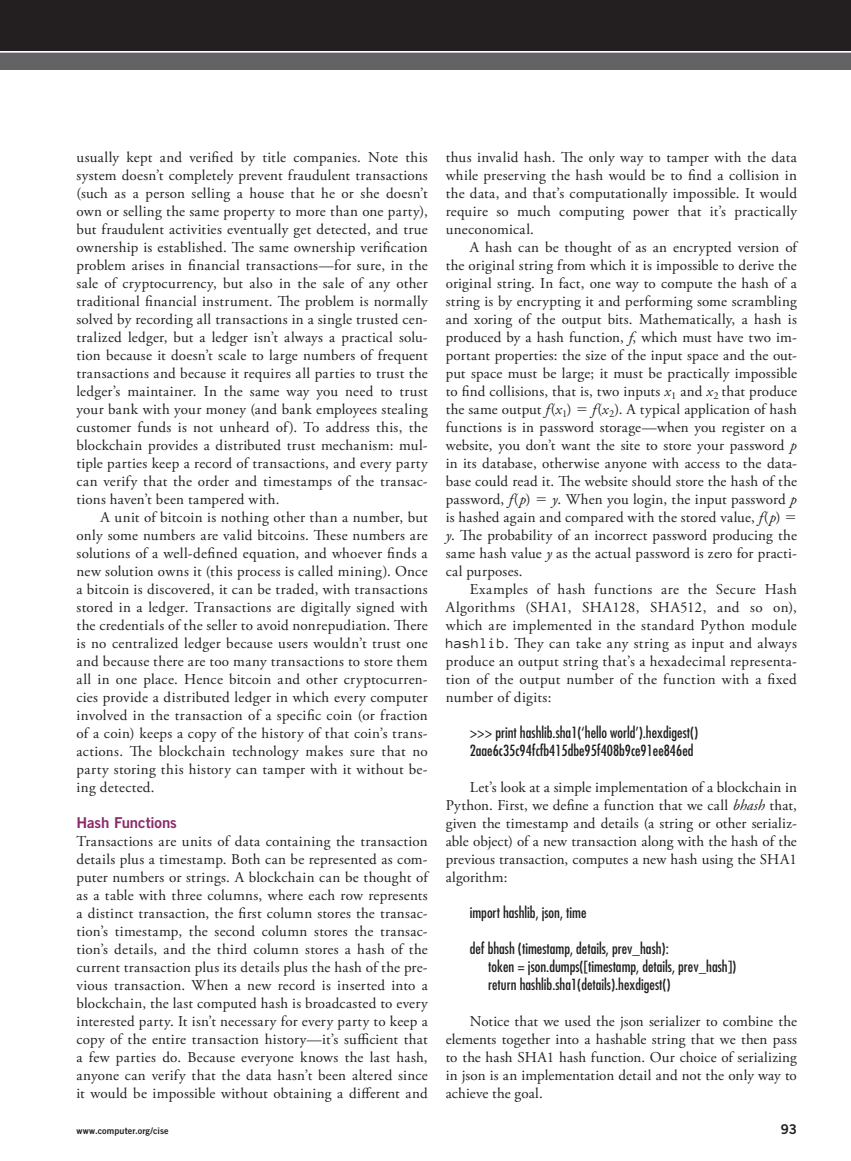
<style>
.page{position:relative;width:851px;height:1161px;background:#fff}
.page>*{position:absolute;margin:0;border:0;box-sizing:border-box;transform-origin:0 0}
.t1{font:15px/18px "Adobe Garamond Pro";letter-spacing:.015em;color:#231f20;text-align:justify}
.t2{font:condensed 15px/18px "Futura Std";color:#231f20}
.t3{font:15px "Trade Gothic LT Std Bd 2";letter-spacing:-.01em;color:#8b296a}
.t4{font:13.5px "Trade Gothic LT Std Bd 2";color:#231f20}
.t5{font:9px "Trade Gothic LT Std Bd 2";letter-spacing:.01em;color:#231f20}
.s1{font-style:italic}
.s2{font-family:"Mathematical Pi One"}
.s3{font-family:"Anonymous Pro"}
</style>
<div class="page">
<div style="left:0;top:0;width:850px;height:51px;background:#231f20"></div>
<div style="left:0;top:52px;width:850px;height:18px;background:#636366"></div>
<hr style="left:0;top:51px;width:850px;height:2px;background:#fff">
<p class="t1" style="left:76px;top:149px;width:353px">usually kept and verified by title companies. Note this system doesn’t completely prevent fraudulent transactions (such as a person selling a house that he or she doesn’t own or selling the same property to more than one party), but fraudulent activities eventually get detected, and true ownership is established. The same ownership verification problem arises in financial transactions—for sure, in the sale of cryptocurrency, but also in the sale of any other traditional financial instrument. The problem is normally solved by recording all transactions in a single trusted cen&shy;tralized ledger, but a ledger isn’t always a practical solu&shy;tion because it doesn’t scale to large numbers of frequent transactions and because it requires all parties to trust the ledger’s maintainer. In the same way you need to trust your bank with your money (and bank employees stealing customer funds is not unheard of). To address this, the blockchain provides a distributed trust mechanism: mul&shy;tiple parties keep a record of transactions, and every party can verify that the order and timestamps of the transac&shy;tions haven’t been tampered with.</p>
<p class="t1" style="left:76px;top:509px;width:353px;text-indent:24px">A unit of bitcoin is nothing other than a number, but only some numbers are valid bitcoins. These numbers are solutions of a well-defined equation, and whoever finds a new solution owns it (this process is called mining). Once a bitcoin is discovered, it can be traded, with transactions stored in a ledger. Transactions are digitally signed with the credentials of the seller to avoid nonrepudiation. There is no centralized ledger because users wouldn’t trust one and because there are too many transactions to store them all in one place. Hence bitcoin and other cryptocurren&shy;cies provide a distributed ledger in which every computer involved in the transaction of a specific coin (or fraction of a coin) keeps a copy of the history of that coin’s trans&shy;actions. The blockchain technology makes sure that no party storing this history can tamper with it without be&shy;ing detected.</p>
<p class="t3" style="left:76px;top:813px;width:102px">Hash Functions</p>
<p class="t1" style="left:76px;top:833px;width:353px">Transactions are units of data containing the transaction details plus a timestamp. Both can be represented as com&shy;puter numbers or strings. A blockchain can be thought of as a table with three columns, where each row represents a distinct transaction, the first column stores the transac&shy;tion’s timestamp, the second column stores the transac&shy;tion’s details, and the third column stores a hash of the current transaction plus its details plus the hash of the pre&shy;vious transaction. When a new record is inserted into a blockchain, the last computed hash is broadcasted to every interested party. It isn’t necessary for every party to keep a copy of the entire transaction history—it’s sufficient that a few parties do. Because everyone knows the last hash, anyone can verify that the data hasn’t been altered since it would be impossible without obtaining a different and</p>
<p class="t1" style="left:446px;top:149px;width:353px">thus invalid hash. The only way to tamper with the data while preserving the hash would be to find a collision in the data, and that’s computationally impossible. It would require so much computing power that it’s practically uneconomical.</p>
<p class="t1" style="left:445px;top:239px;width:353px;text-indent:24px">A hash can be thought of as an encrypted version of the original string from which it is impossible to derive the original string. In fact, one way to compute the hash of a string is by encrypting it and performing some scrambling and xoring of the output bits. Mathematically, a hash is produced by a hash function, <span class="s1">f</span>, which must have two im&shy;portant properties: the size of the input space and the out&shy;put space must be large; it must be practically impossible to find collisions, that is, two inputs <span class="s1">x</span><sub>1</sub> and <span class="s1">x</span><sub>2</sub> that produce the same output <span class="s1">f</span>(<span class="s1">x</span><sub>1</sub>) <span class="s2">5</span> <span class="s1">f</span>(<span class="s1">x</span><sub>2</sub>). A typical application of hash functions is in password storage—when you register on a website, you don’t want the site to store your password <span class="s1">p </span>in its database, otherwise anyone with access to the data&shy;base could read it. The website should store the hash of the password, <span class="s1">f</span>(<span class="s1">p</span>) <span class="s2">5</span> <span class="s1">y</span>. When you login, the input password <span class="s1">p </span>is hashed again and compared with the stored value, <span class="s1">f</span>(<span class="s1">p</span>) <span class="s2">5 </span><span class="s1">y</span>. The probability of an incorrect password producing the same hash value <span class="s1">y</span> as the actual password is zero for practi&shy;cal purposes.</p>
<p class="t1" style="left:445px;top:581px;width:353px;text-indent:24px">Examples of hash functions are the Secure Hash Algorithms (SHA1, SHA128, SHA512, and so on), which are implemented in the standard Python module <span class="s3">hashlib</span>. They can take any string as input and always produce an output string that’s a hexadecimal representa&shy;tion of the output number of the function with a fixed number of digits:</p>
<p class="t2" style="left:469px;top:723px;width:230px">&gt;&gt;&gt; print hashlib.sha1(‘hello world’).hexdigest()<br>2aae6c35c94fcfb415dbe95f408b9ce91ee846ed</p>
<p class="t1" style="left:445px;top:779px;width:353px;text-indent:24px">Let’s look at a simple implementation of a blockchain in Python. First, we define a function that we call <span class="s1">bhash</span> that, given the timestamp and details (a string or other serializ&shy;able object) of a new transaction along with the hash of the previous transaction, computes a new hash using the SHA1 algorithm:</p>
<p class="t2" style="left:469px;top:903px;width:118px">import hashlib, json, time</p>
<p class="t2" style="left:488px;top:939px;width:250px;text-indent:-18px">def bhash (timestamp, details, prev_hash):<br>token = json.dumps([timestamp, details, prev_hash]) return hashlib.sha1(details).hexdigest()</p>
<p class="t1" style="left:445px;top:1013px;width:353px;text-indent:24px">Notice that we used the json serializer to combine the elements together into a hashable string that we then pass to the hash SHA1 hash function. Our choice of serializing in json is an implementation detail and not the only way to achieve the goal.</p>
<p class="t5" style="left:76px;top:1125px;width:94px">www.computer.org/cise</p>
<p class="t4" style="left:780px;top:1121px;width:18px">93</p>
</div>
